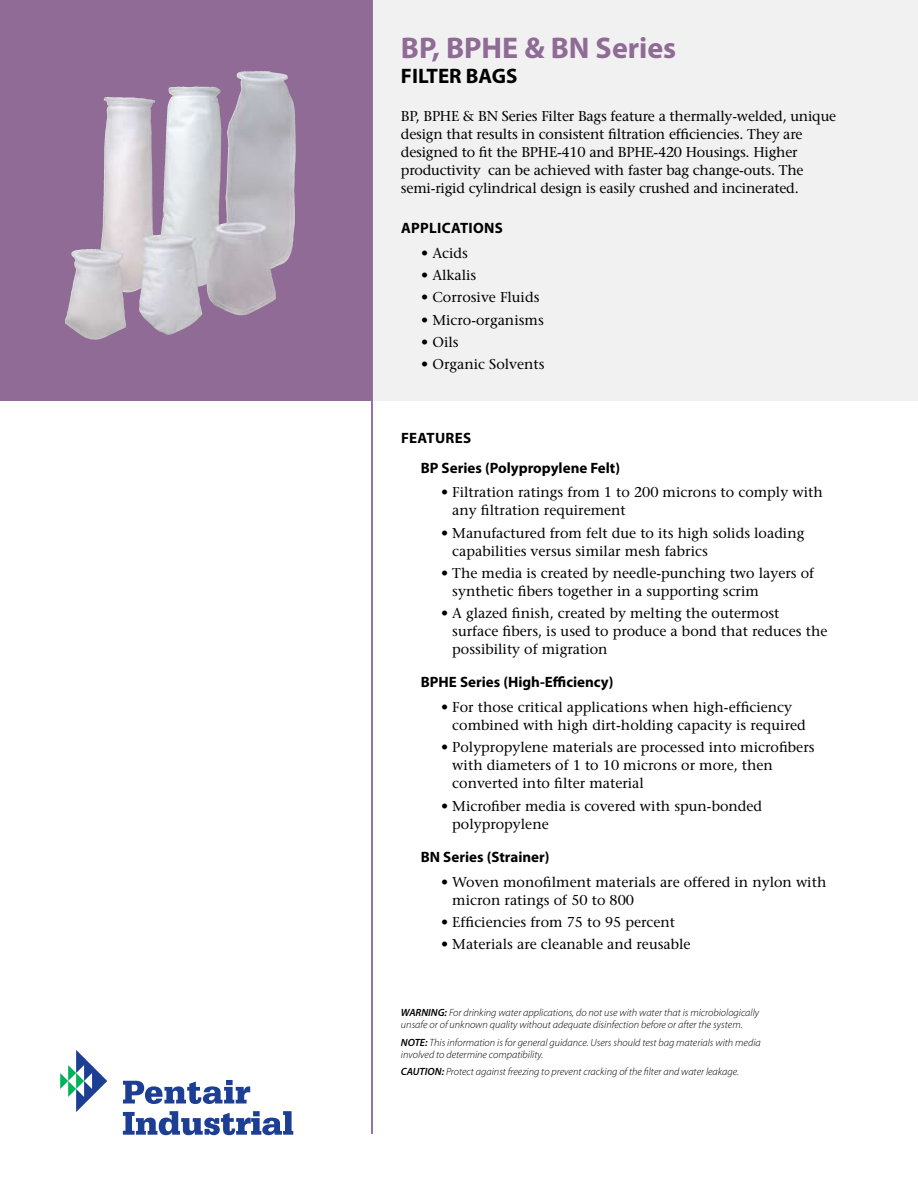
<style>
.page{position:relative;width:918px;height:1188px;background:#fff}
.page>*{position:absolute;margin:0;border:0;box-sizing:border-box;transform-origin:0 0}
.t1{font:700 30px "Myriad Pro";color:#8f6b96}
.t2{font:700 21px "Myriad Pro";color:#000}
.t3{font:700 15px/29.2px "Myriad Pro";color:#000}
.t4{font:500 14.25px/18px "Stone Serif Std";color:#000}
.t5{font:italic 300 10.5px/12px "Myriad Pro";color:#000}
.s1{font-weight:600}
</style>
<div class="page">
<div style="left:0;top:0;width:918px;height:400px;background:#f1f1f2"></div>
<svg style="left:123px;top:1080px;width:127px;height:24px"></svg>
<svg style="left:123px;top:1111px;width:170px;height:24px"></svg>
<svg style="left:60px;top:1050px;width:47px;height:62px"></svg>
<svg style="left:0;top:0;width:371px;height:400px;background:#9f84a5"></svg>
<hr style="left:371px;top:0;width:2px;height:1134px;background:#8f6b96">
<img style="left:219px;top:71px;width:37px;height:154px">
<h1 class="t1" style="left:401px;top:31px;width:277px">BP, BPHE &amp; BN Series</h1>
<h2 class="t2" style="left:401px;top:64px;width:118px">FILTER BAGS</h2>
<p class="t4" style="left:401px;top:107px;width:437px">BP, BPHE &amp; BN Series Filter Bags feature a thermally-welded, unique design that results in consistent filtration efficiencies. They are designed to fit the BPHE-410 and BPHE-420 Housings. Higher productivity can be achieved with faster bag change-outs. The semi-rigid cylindrical design is easily crushed and incinerated.</p>
<p class="t3" style="left:401px;top:213px;width:19px">Appli</p>
<p class="t3" style="left:442px;top:213px;width:53px">cations</p>
<p class="t4" style="left:421px;top:244px;width:48px">• Acids</p>
<p class="t4" style="left:421px;top:266px;width:57px">• Alkalis</p>
<p class="t4" style="left:421px;top:288px;width:120px">• Corrosive Fluids</p>
<p class="t4" style="left:421px;top:311px;width:124px">• Micro-organisms</p>
<p class="t4" style="left:421px;top:333px;width:39px">• Oils</p>
<p class="t4" style="left:421px;top:355px;width:125px">• Organic Solvents</p>
<p class="t3" style="left:421px;top:424px;width:201px;text-indent:-20px">Features<br>BP Series (Polypropylene Felt)</p>
<p class="t4" style="left:452px;top:483px;width:372px;text-indent:-11px">• Filtration ratings from 1 to 200 microns to comply with any filtration requirement</p>
<p class="t4" style="left:452px;top:524px;width:354px;text-indent:-11px">• Manufactured from felt due to its high solids loading capabilities versus similar mesh fabrics</p>
<p class="t4" style="left:452px;top:564px;width:363px;text-indent:-11px">• The media is created by needle-punching two layers of synthetic fibers together in a supporting scrim</p>
<p class="t4" style="left:452px;top:604px;width:377px;text-indent:-11px">• A glazed finish, created by melting the outermost surface fibers, is used to produce a bond that reduces the possibility of migration</p>
<p class="t3" style="left:421px;top:668px;width:194px">BPHE Series (High-Efficiency)</p>
<p class="t4" style="left:452px;top:698px;width:355px;text-indent:-11px">• For those critical applications when high-efficiency combined with high dirt-holding capacity is required</p>
<p class="t4" style="left:452px;top:738px;width:364px;text-indent:-11px">• Polypropylene materials are processed into microfibers with diameters of 1 to 10 microns or more, then converted into filter material</p>
<p class="t4" style="left:452px;top:797px;width:311px;text-indent:-11px">• Microfiber media is covered with spun-bonded polypropylene</p>
<p class="t3" style="left:421px;top:842px;width:130px">BN Series (Strainer)</p>
<p class="t4" style="left:452px;top:873px;width:376px;text-indent:-11px">• Woven monofilment materials are offered in nylon with micron ratings of 50 to 800</p>
<p class="t4" style="left:441px;top:913px;width:235px">• Efficiencies from 75 to 95 percent</p>
<p class="t4" style="left:441px;top:935px;width:251px">• Materials are cleanable and reusable</p>
<p class="t5" style="left:401px;top:1007px;width:360px"><span class="s1">WARNING:</span> For drinking water applications, do not use with water that is microbiologically unsafe or of unknown quality without adequate disinfection before or after the system.</p>
<p class="t5" style="left:401px;top:1036px;width:361px"><span class="s1">NOTE:</span> This information is for general guidance. Users should test bag materials with media involved to determine compatibility.</p>
<p class="t5" style="left:401px;top:1066px;width:340px"><span class="s1">CAUTION:</span> Protect against freezing to prevent cracking of the filter and water leakage.</p>
</div>
